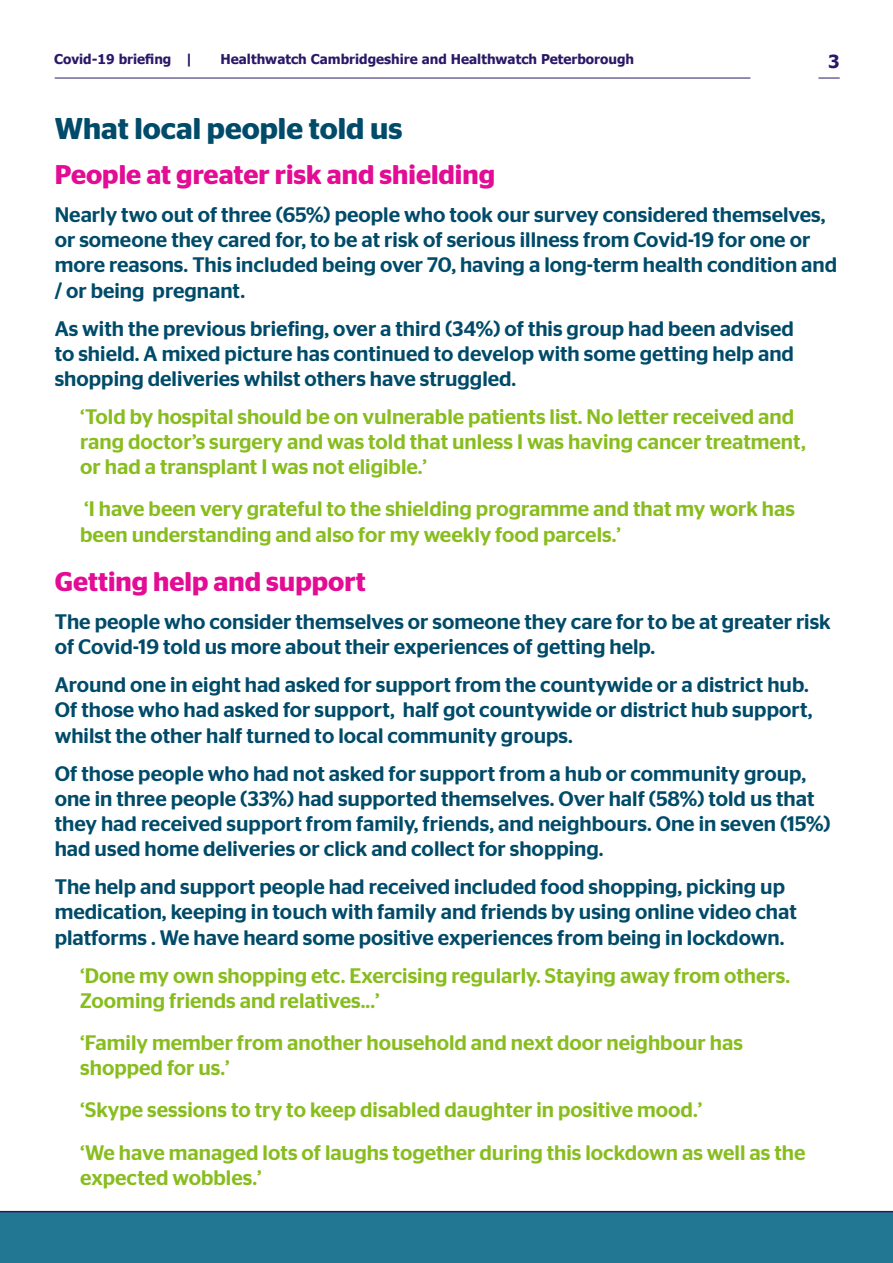
<style>
.page{position:relative;width:893px;height:1263px;background:#fff}
.page>*{position:absolute;margin:0;border:0;box-sizing:border-box;transform-origin:0 0}
.t1{font:600 30px "Stag Sans";color:#004b69}
.t2{font:600 27px "Stag Sans";color:#e30c95}
.t3{font:500 21px/25.2px "Stag Sans";color:#004b69}
.t4{font:500 21px/25.2px "Stag Sans";color:#88bd1f}
.t5{font:700 18px "Tahoma";color:#2a1866}
.t6{font:700 13.5px "Tahoma";color:#2a1866}
</style>
<div class="page">
<div style="left:0;top:1211px;width:893px;height:52px;background:#227793"></div>
<hr style="left:55px;top:78px;width:695px;height:1px;background:#2a1866">
<svg style="left:818px;top:78px;width:22px;height:1px"></svg>
<p class="t6" style="left:54px;top:50px;width:141px">Covid-19 briefing |</p>
<p class="t6" style="left:221px;top:50px;width:415px">Healthwatch Cambridgeshire and Healthwatch Peterborough</p>
<p class="t5" style="left:828px;top:49px;width:13px">3</p>
<h1 class="t1" style="left:55px;top:111px;width:349px">What local people told us</h1>
<p class="t2" style="left:55px;top:159px;width:442px">People at greater risk and shielding</p>
<p class="t3" style="left:55px;top:202px;width:784px">Nearly two out of three (65%) people who took our survey considered themselves, or someone they cared for, to be at risk of serious illness from Covid-19 for one or more reasons. This included being over 70, having a long-term health condition and / or being pregnant.</p>
<p class="t3" style="left:55px;top:315px;width:741px;text-align:justify">As with the previous briefing, over a third (34%) of this group had been advised to shield. A mixed picture has continued to develop with some getting help and shopping deliveries whilst others have struggled.</p>
<p class="t4" style="left:80px;top:404px;width:727px">‘Told by hospital should be on vulnerable patients list. No letter received and rang doctor’s surgery and was told that unless I was having cancer treatment, or had a transplant I was not eligible.’</p>
<p class="t4" style="left:80px;top:496px;width:716px">‘I have been very grateful to the shielding programme and that my work has been understanding and also for my weekly food parcels.’</p>
<p class="t2" style="left:55px;top:566px;width:313px">Getting help and support</p>
<p class="t3" style="left:55px;top:609px;width:778px">The people who consider themselves or someone they care for to be at greater risk of Covid-19 told us more about their experiences of getting help.</p>
<p class="t3" style="left:55px;top:672px;width:759px">Around one in eight had asked for support from the countywide or a district hub.<br>Of those who had asked for support, half got countywide or district hub support, whilst the other half turned to local community groups.</p>
<p class="t3" style="left:55px;top:761px;width:777px">Of those people who had not asked for support from a hub or community group, one in three people (33%) had supported themselves. Over half (58%) told us that they had received support from family, friends, and neighbours. One in seven (15%) had used home deliveries or click and collect for shopping.</p>
<p class="t3" style="left:55px;top:874px;width:744px">The help and support people had received included food shopping, picking up medication, keeping in touch with family and friends by using online video chat platforms . We have heard some positive experiences from being in lockdown.</p>
<p class="t4" style="left:80px;top:962px;width:712px">‘Done my own shopping etc. Exercising regularly. Staying away from others.<br>Zooming friends and relatives...’</p>
<p class="t4" style="left:80px;top:1030px;width:664px">‘Family member from another household and next door neighbour has shopped for us.’</p>
<p class="t4" style="left:80px;top:1089px;width:727px;line-height:42.2px">‘Skype sessions to try to keep disabled daughter in positive mood.’<br>‘We have managed lots of laughs together during this lockdown as well as the</p>
<p class="t4" style="left:80px;top:1165px;width:183px">expected wobbles.’</p>
</div>
